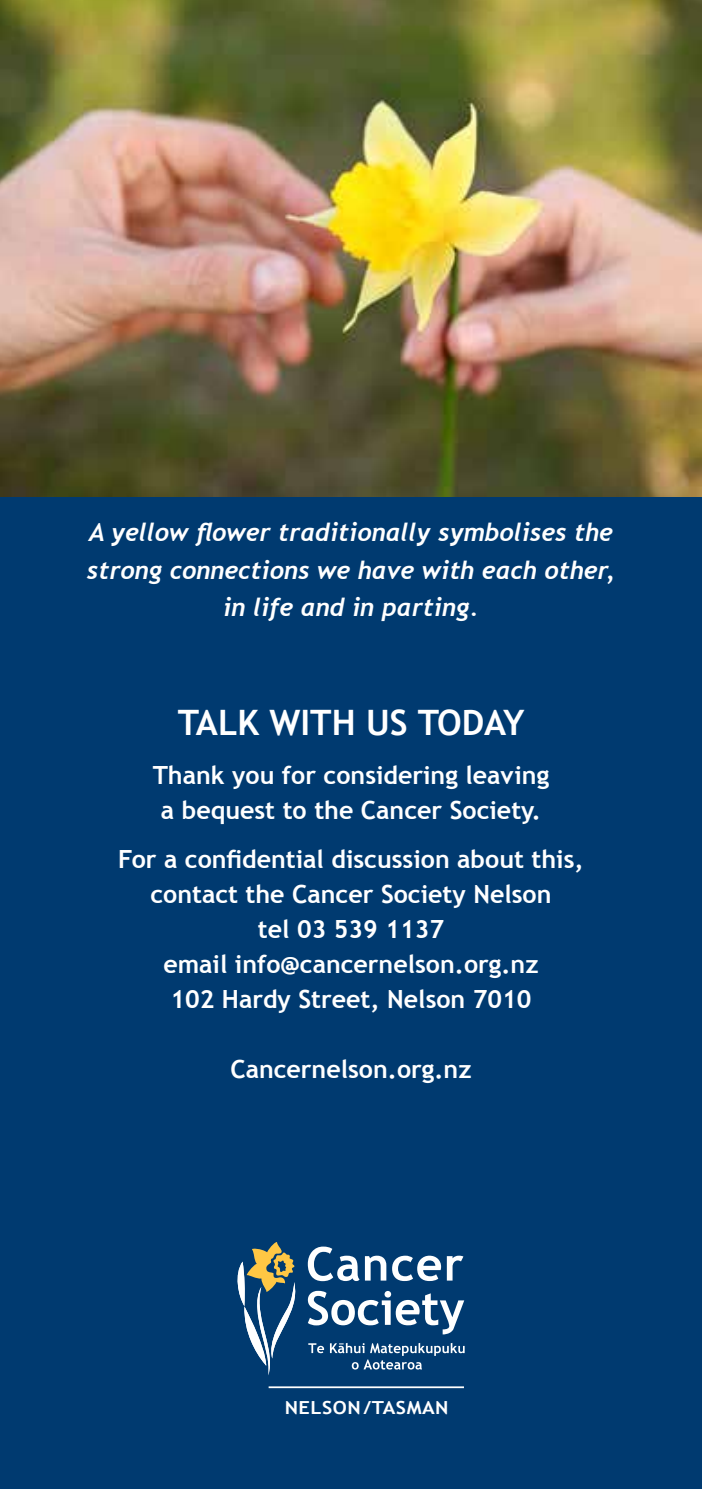
<style>
.page{position:relative;width:702px;height:1489px;background:#fff}
.page>*{position:absolute;margin:0;border:0;box-sizing:border-box;transform-origin:0 0}
.t1{font:700 35px "Trebuchet MS";color:#fff}
.t2{font:700 25px/35px "Trebuchet MS";color:#fff;text-align:center}
.t3{font:italic 700 25px/37.5px "Trebuchet";color:#fff;text-align:center}
.t4{font:700 18px "Trebuchet MS";letter-spacing:.025em;color:#fff;scale:1.11 1}
</style>
<div class="page">
<div style="left:0;top:0;width:702px;height:1488px;background:#003a70"></div>
<img style="left:0;top:0;width:702px;height:496px">
<hr style="left:268px;top:1386px;width:196px;height:1px;background:#fff">
<svg style="left:237px;top:1242px;width:59px;height:133px"></svg>
<svg style="left:308px;top:1290px;width:156px;height:44px"></svg>
<svg style="left:308px;top:1246px;width:51px;height:34px"></svg>
<svg style="left:365px;top:1255px;width:21px;height:25px"></svg>
<svg style="left:392px;top:1255px;width:49px;height:25px"></svg>
<svg style="left:447px;top:1255px;width:16px;height:25px"></svg>
<svg style="left:308px;top:1343px;width:16px;height:9px"></svg>
<svg style="left:330px;top:1342px;width:134px;height:27px"></svg>
<p class="t3" style="left:87px;top:513px;width:529px">A yellow flower traditionally symbolises the strong connections we have with each other, in life and in parting.</p>
<h1 class="t1" style="left:178px;top:706px;width:348px">TALK WITH US TODAY</h1>
<p class="t2" style="left:153px;top:759px;width:398px">Thank you for considering leaving a bequest to the Cancer Society.</p>
<p class="t2" style="left:118px;top:841px;width:467px">For a confidential discussion about this, contact the Cancer Society Nelson<br>tel 03 539 1137<br>email info@cancernelson.org.nz<br>102 Hardy Street, Nelson 7010</p>
<p class="t2" style="left:230px;top:1053px;width:243px">Cancernelson.org.nz</p>
<p class="t4" style="left:285px;top:1399px;width:149px">NELSON/TASMAN</p>
</div>
